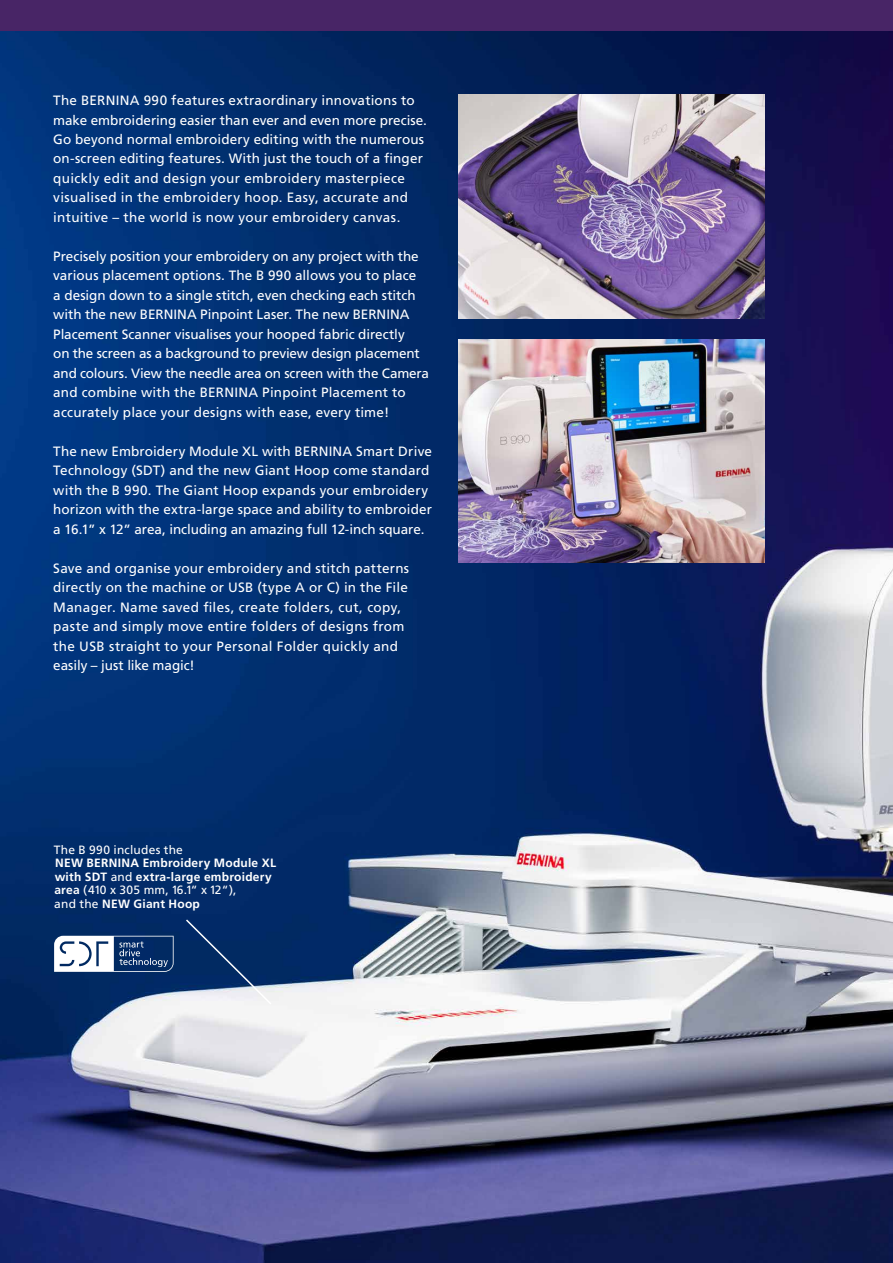
<style>
.page{position:relative;width:893px;height:1263px;background:#fff}
.page>*{position:absolute;margin:0;border:0;box-sizing:border-box;transform-origin:0 0}
.t1{font:13.5px/19.5px "Frutiger LT Com";letter-spacing:.01em;color:#fff}
.t2{font:700 12px/13.5px "Frutiger LT Com";letter-spacing:.02em;color:#fff}
.t3{font:12px "Frutiger LT Com";letter-spacing:.02em;color:#fff}
.s1{font-weight:400}
</style>
<div class="page">
<img style="left:0;top:30px;width:893px;height:1233px">
<img style="left:458px;top:95px;width:306px;height:223px">
<img style="left:458px;top:339px;width:306px;height:224px">
<svg style="left:184px;top:918px;width:89px;height:88px;background:#365684"></svg>
<svg style="left:54px;top:936px;width:120px;height:36px"></svg>
<div style="left:0;top:0;width:893px;height:30px;background:#482566"></div>
<p class="t1" style="left:53px;top:91px;width:375px">The BERNINA 990 features extraordinary innovations to make embroidering easier than ever and even more precise.<br>Go beyond normal embroidery editing with the numerous on-screen editing features. With just the touch of a finger quickly edit and design your embroidery masterpiece visualised in the embroidery hoop. Easy, accurate and intuitive – the world is now your embroidery canvas.</p>
<p class="t1" style="left:53px;top:247px;width:377px">Precisely position your embroidery on any project with the various placement options. The B 990 allows you to place<br>a design down to a single stitch, even checking each stitch with the new BERNINA Pinpoint Laser. The new BERNINA Placement Scanner visualises your hooped fabric directly<br>on the screen as a background to preview design placement and colours. View the needle area on screen with the Camera and combine with the BERNINA Pinpoint Placement to accurately place your designs with ease, every time!</p>
<p class="t1" style="left:53px;top:442px;width:380px">The new Embroidery Module XL with BERNINA Smart Drive Technology (SDT) and the new Giant Hoop come standard with the B 990. The Giant Hoop expands your embroidery horizon with the extra-large space and ability to embroider a 16.1” x 12” area, including an amazing full 12-inch square.</p>
<p class="t1" style="left:53px;top:559px;width:357px">Save and organise your embroidery and stitch patterns directly on the machine or USB (type A or C) in the File Manager. Name saved files, create folders, cut, copy, paste and simply move entire folders of designs from the USB straight to your Personal Folder quickly and easily – just like magic!</p>
<p class="t3" style="left:54px;top:843px;width:131px">The B 990 includes the</p>
<p class="t2" style="left:54px;top:856px;width:223px">NEW BERNINA Embroidery Module XL with SDT <span class="s1">and</span> extra-large embroidery area <span class="s1">(410 x 305 mm, 16.1“ x 12“),<br>and the</span> NEW Giant Hoop</p>
</div>
